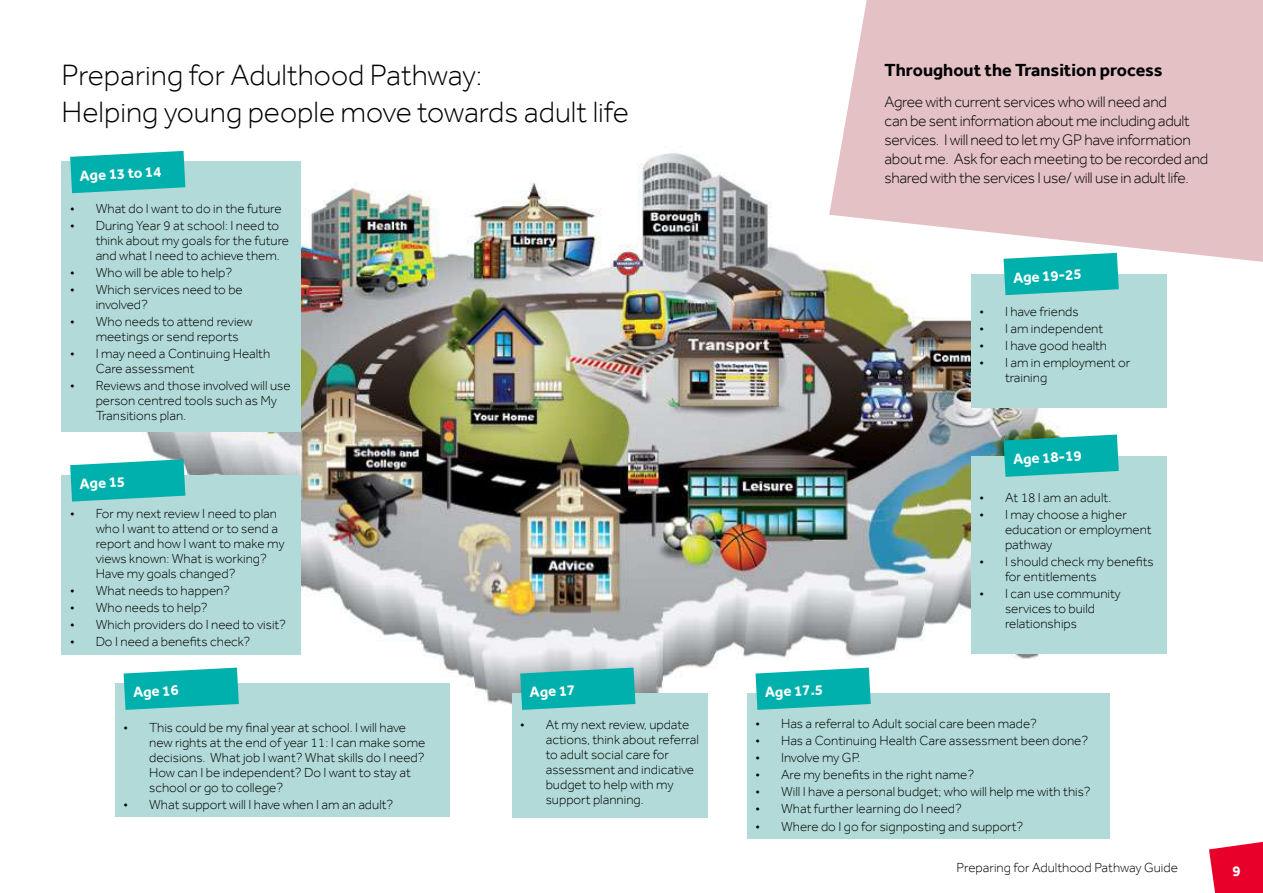
<style>
.page{position:relative;width:1263px;height:893px;background:#fff}
.page>*{position:absolute;margin:0;border:0;box-sizing:border-box;transform-origin:0 0}
.t1{font:300 30.3px/36.3px "Effra";color:#000}
.t2{font:700 18px "Effra";color:#000}
.t3{font:300 15.75px/18.9px "Effra";letter-spacing:-.02em;color:#000}
.t4{font:700 15px "Effra";color:#fff}
.t5{font:300 13.5px/15px "Effra";color:#000}
.t6{font:300 13.5px "Effra";letter-spacing:-.02em;color:#000}
</style>
<div class="page">
<svg style="left:1209px;top:841px;width:54px;height:52px;background:#eb2247"></svg>
<img style="left:123px;top:150px;width:1025px;height:565px">
<div style="left:62px;top:162px;width:239px;height:270px;background:#b1dad8"></div>
<div style="left:62px;top:475px;width:239px;height:180px;background:#b1dad8"></div>
<div style="left:115px;top:683px;width:334px;height:134px;background:#b1dad8"></div>
<div style="left:512px;top:693px;width:195px;height:124px;background:#b1dad8"></div>
<div style="left:747px;top:693px;width:363px;height:146px;background:#b1dad8"></div>
<div style="left:971px;top:456px;width:195px;height:197px;background:#b1dad8"></div>
<div style="left:971px;top:274px;width:195px;height:134px;background:#b1dad8"></div>
<svg style="left:1003px;top:262px;width:116px;height:33px;background:#12b4b0"></svg>
<svg style="left:829px;top:0;width:434px;height:262px;background:#e5c9cb"></svg>
<svg style="left:70px;top:151px;width:115px;height:42px;background:#1eb8b5"></svg>
<svg style="left:1003px;top:435px;width:116px;height:42px;background:#17b1ab"></svg>
<svg style="left:70px;top:459px;width:115px;height:43px;background:#22b9b5"></svg>
<svg style="left:124px;top:668px;width:115px;height:42px;background:#1eb8b4"></svg>
<svg style="left:520px;top:668px;width:115px;height:42px;background:#1ab4b1"></svg>
<svg style="left:755px;top:668px;width:116px;height:42px;background:#20b8b5"></svg>
<h1 class="t1" style="left:62px;top:57px;width:569px">Preparing for Adulthood Pathway:<br>Helping young people move towards adult life</h1>
<p class="t4" style="left:79px;top:166px;width:83px;rotate:-3deg">Age 13 to 14</p>
<p class="t5" style="left:70px;top:201px;width:213px">• What do I want to do in the future</p>
<p class="t5" style="left:96px;top:218px;width:195px;text-indent:-26px">• During Year 9 at school: I need to think about my goals for the future and what I need to achieve them.</p>
<p class="t5" style="left:70px;top:265px;width:163px">• Who will be able to help?</p>
<p class="t5" style="left:96px;top:282px;width:149px;text-indent:-26px">• Which services need to be involved?</p>
<p class="t5" style="left:96px;top:314px;width:159px;text-indent:-26px">• Who needs to attend review meetings or send reports</p>
<p class="t5" style="left:96px;top:346px;width:176px;text-indent:-26px">• I may need a Continuing Health<br>Care assessment</p>
<p class="t5" style="left:96px;top:378px;width:196px;text-indent:-26px">• Reviews and those involved will use person centred tools such as My<br>Transitions plan.</p>
<p class="t4" style="left:79px;top:475px;width:47px;rotate:-3deg">Age 15</p>
<p class="t5" style="left:96px;top:506px;width:190px;text-indent:-26px">• For my next review I need to plan who I want to attend or to send a report and how I want to make my views known: What is working?<br>Have my goals changed?</p>
<p class="t5" style="left:70px;top:583px;width:161px">• What needs to happen?</p>
<p class="t5" style="left:70px;top:600px;width:139px">• Who needs to help?</p>
<p class="t5" style="left:70px;top:617px;width:217px">• Which providers do I need to visit?</p>
<p class="t5" style="left:70px;top:634px;width:182px">• Do I need a benefits check?</p>
<h2 class="t2" style="left:884px;top:59px;width:280px">Throughout the Transition process</h2>
<p class="t3" style="left:884px;top:93px;width:325px">Agree with current services who will need and<br>can be sent information about me including adult services. I will need to let my GP have information about me. Ask for each meeting to be recorded and shared with the services I use/ will use in adult life.</p>
<p class="t4" style="left:1012px;top:268px;width:70px;rotate:-3deg">Age 19-25</p>
<p class="t5" style="left:979px;top:304px;width:101px">• I have friends</p>
<p class="t5" style="left:979px;top:321px;width:125px">• I am independent</p>
<p class="t5" style="left:979px;top:338px;width:129px">• I have good health</p>
<p class="t5" style="left:1005px;top:355px;width:127px;text-indent:-26px">• I am in employment or training</p>
<p class="t4" style="left:1012px;top:450px;width:70px;rotate:-3deg">Age 18-19</p>
<p class="t5" style="left:979px;top:489px;width:133px">• At 18 I am an adult.</p>
<p class="t5" style="left:1005px;top:507px;width:148px;text-indent:-26px">• I may choose a higher education or employment pathway</p>
<p class="t5" style="left:1005px;top:554px;width:150px;text-indent:-26px">• I should check my benefits for entitlements</p>
<p class="t5" style="left:1005px;top:586px;width:117px;text-indent:-26px">• I can use community services to build relationships</p>
<p class="t4" style="left:133px;top:683px;width:47px;rotate:-3deg">Age 16</p>
<p class="t4" style="left:529px;top:683px;width:47px;rotate:-3deg">Age 17</p>
<p class="t4" style="left:764px;top:683px;width:60px;rotate:-3deg">Age 17.5</p>
<p class="t5" style="left:755px;top:716px;width:283px">• Has a referral to Adult social care been made?</p>
<p class="t5" style="left:124px;top:719px;width:284px">• This could be my final year at school. I will have</p>
<p class="t5" style="left:520px;top:717px;width:171px">• At my next review, update</p>
<p class="t5" style="left:149px;top:734px;width:278px">new rights at the end of year 11: I can make some</p>
<p class="t5" style="left:546px;top:732px;width:155px">actions, think about referral</p>
<p class="t5" style="left:755px;top:733px;width:334px">• Has a Continuing Health Care assessment been done?</p>
<p class="t5" style="left:149px;top:749px;width:277px">decisions. What job I want? What skills do I need?</p>
<p class="t5" style="left:546px;top:747px;width:125px">to adult social care for</p>
<p class="t6" style="left:755px;top:750px;width:106px">• Involve my GP.</p>
<p class="t5" style="left:149px;top:764px;width:263px">How can I be independent? Do I want to stay at</p>
<p class="t5" style="left:546px;top:762px;width:150px">assessment and indicative</p>
<p class="t5" style="left:755px;top:767px;width:220px">• Are my benefits in the right name?</p>
<p class="t5" style="left:149px;top:779px;width:135px">school or go to college?</p>
<p class="t5" style="left:546px;top:777px;width:129px">budget to help with my</p>
<p class="t5" style="left:755px;top:784px;width:336px">• Will I have a personal budget; who will help me with this?</p>
<p class="t5" style="left:546px;top:792px;width:100px">support planning.</p>
<p class="t5" style="left:124px;top:797px;width:271px">• What support will I have when I am an adult?</p>
<p class="t5" style="left:755px;top:801px;width:208px">• What further learning do I need?</p>
<p class="t5" style="left:755px;top:818px;width:269px">• Where do I go for signposting and support?</p>
<p class="t5" style="left:957px;top:860px;width:223px">Preparing for Adulthood Pathway Guide</p>
<p class="t4" style="left:1232px;top:862px;width:10px">9</p>
</div>
